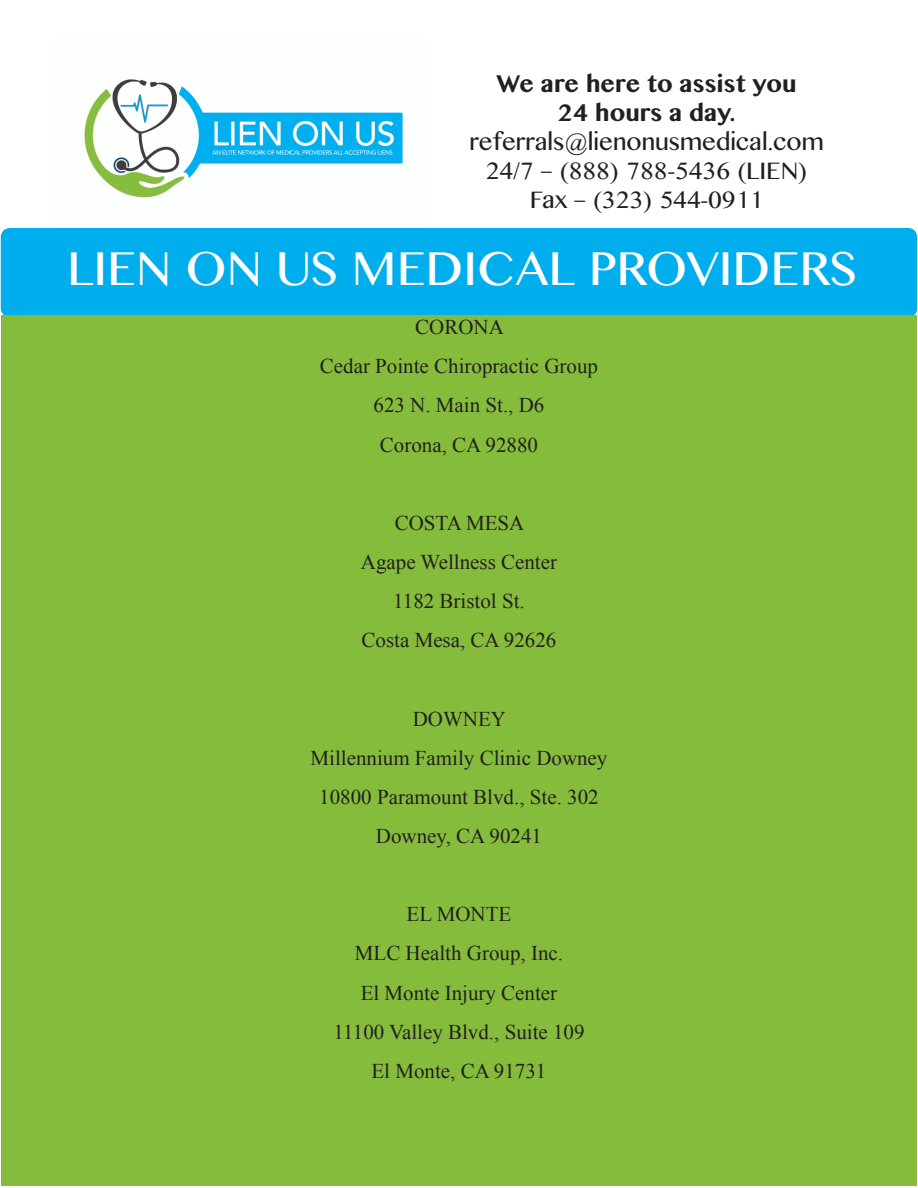
<style>
.page{position:relative;width:918px;height:1188px;background:#fff}
.page>*{position:absolute;margin:0;border:0;box-sizing:border-box;transform-origin:0 0}
.t1{font:48px "Myanmar MN";color:#fff}
.t2{font:24px "Myanmar MN";color:#231f20}
.t3{font:700 24px "Myanmar MN";color:#231f20}
.t4{font:21px "Times New Roman";color:#231f20}
</style>
<div class="page">
<img style="left:84px;top:79px;width:319px;height:119px">
<div style="left:1px;top:228px;width:916px;height:89px;background:#00aeee;border-radius:9px"></div>
<div style="left:1px;top:315px;width:915px;height:871px;background:#85bc3c"></div>
<p class="t3" style="left:497px;top:70px;width:301px">We are here to assist you</p>
<p class="t3" style="left:557px;top:99px;width:180px">24 hours a day.</p>
<p class="t2" style="left:469px;top:128px;width:356px">referrals@lienonusmedical.com</p>
<p class="t2" style="left:486px;top:156px;width:323px">24/7 – (888) 788-5436 (LIEN)</p>
<p class="t2" style="left:530px;top:185px;width:235px">Fax – (323) 544-0911</p>
<p class="t1" style="left:67px;top:241px;width:791px">LIEN ON US MEDICAL PROVIDERS</p>
<p class="t4" style="left:415px;top:313px;width:90px">CORONA</p>
<p class="t4" style="left:320px;top:352px;width:280px">Cedar Pointe Chiropractic Group</p>
<p class="t4" style="left:374px;top:391px;width:172px">623 N. Main St., D6</p>
<p class="t4" style="left:380px;top:430px;width:160px">Corona, CA 92880</p>
<p class="t4" style="left:395px;top:509px;width:131px">COSTA MESA</p>
<p class="t4" style="left:361px;top:548px;width:198px">Agape Wellness Center</p>
<p class="t4" style="left:393px;top:587px;width:133px">1182 Bristol St.</p>
<p class="t4" style="left:362px;top:626px;width:196px">Costa Mesa, CA 92626</p>
<p class="t4" style="left:413px;top:704px;width:95px">DOWNEY</p>
<p class="t4" style="left:311px;top:744px;width:298px">Millennium Family Clinic Downey</p>
<p class="t4" style="left:319px;top:783px;width:281px">10800 Paramount Blvd., Ste. 302</p>
<p class="t4" style="left:376px;top:822px;width:168px">Downey, CA 90241</p>
<p class="t4" style="left:407px;top:900px;width:106px">EL MONTE</p>
<p class="t4" style="left:355px;top:939px;width:210px">MLC Health Group, Inc.</p>
<p class="t4" style="left:361px;top:978px;width:198px">El Monte Injury Center</p>
<p class="t4" style="left:333px;top:1018px;width:253px">11100 Valley Blvd., Suite 109</p>
<p class="t4" style="left:371px;top:1057px;width:176px">El Monte, CA 91731</p>
</div>
